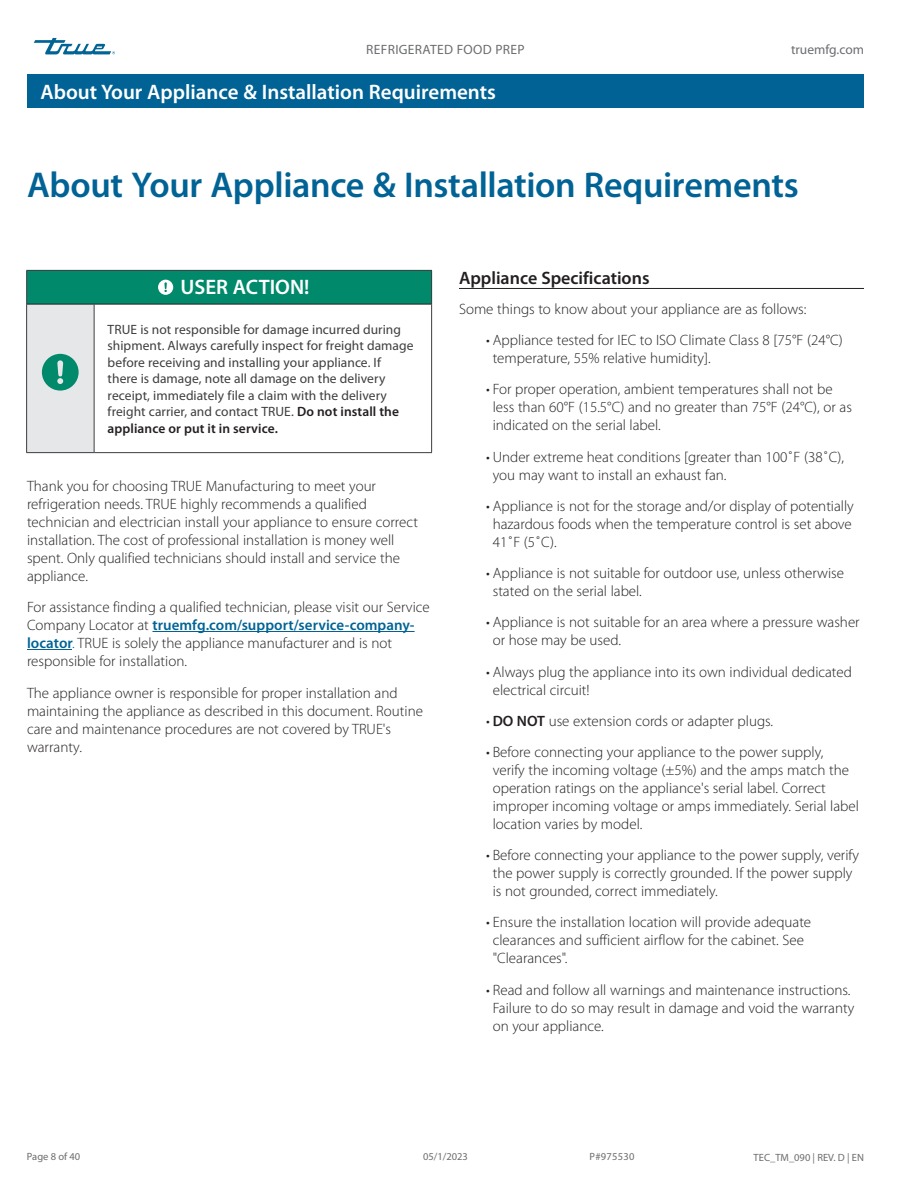
<style>
.page{position:relative;width:918px;height:1188px;background:#fff}
.page>*{position:absolute;margin:0;border:0;box-sizing:border-box;transform-origin:0 0}
.t1{font:600 36px "Myriad Pro";letter-spacing:-.01em;color:#016395}
.t2{font:600 21px "Myriad Pro";color:#fff}
.t3{font:600 18px "Myriad Pro";color:#231f20}
.t4{font:300 15px/18px "Myriad Pro";color:#231f20}
.t5{font:13.5px/16.5px "Myriad Pro";letter-spacing:.005em;color:#3e3e3f}
.t6{font:13.5px "Myriad Pro";letter-spacing:.025em;color:#6c6d70}
.t7{font:13.5px "Myriad Pro";color:#6c6d70}
.t8{font:10.5px "Myriad Pro";color:#6c6d70}
.s1{font-weight:600;color:#231f20}
.s2{font-weight:600;color:#016395}
.s3{color:#016395}
.s4{font-weight:600}
</style>
<div class="page">
<svg style="left:34px;top:38px;width:81px;height:16px"></svg>
<hr style="left:152px;top:631px;width:263px;height:1px;background:#016395">
<hr style="left:27px;top:649px;width:45px;height:1px;background:#016395">
<div style="left:27px;top:74px;width:837px;height:34px;background:#016395"></div>
<div style="left:27px;top:270px;width:405px;height:34px;background:#00896b"></div>
<div style="left:27px;top:304px;width:67px;height:149px;background:#e6e7e9"></div>
<hr style="left:26px;top:270px;width:68px;height:1px;background:#3e3e3f">
<hr style="left:26px;top:271px;width:1px;height:33px;background:#3e3e3f">
<hr style="left:94px;top:270px;width:338px;height:1px;background:#3e3e3f">
<hr style="left:431px;top:271px;width:1px;height:33px;background:#3e3e3f">
<hr style="left:26px;top:304px;width:1px;height:148px;background:#3e3e3f">
<hr style="left:94px;top:304px;width:1px;height:148px;background:#3e3e3f">
<hr style="left:431px;top:304px;width:1px;height:148px;background:#3e3e3f">
<hr style="left:26px;top:452px;width:68px;height:1px;background:#3e3e3f">
<hr style="left:94px;top:452px;width:338px;height:1px;background:#3e3e3f">
<hr style="left:27px;top:304px;width:67px;height:1px;background:#231f20">
<hr style="left:94px;top:304px;width:337px;height:1px;background:#231f20">
<svg style="left:158px;top:280px;width:15px;height:15px"></svg>
<svg style="left:42px;top:354px;width:37px;height:37px"></svg>
<hr style="left:459px;top:288px;width:405px;height:1px;background:#231f20">
<p class="t6" style="left:366px;top:42px;width:160px">REFRIGERATED FOOD PREP</p>
<p class="t7" style="left:791px;top:42px;width:74px">truemfg.com</p>
<h2 class="t2" style="left:40px;top:80px;width:457px">About Your Appliance &amp; Installation Requirements</h2>
<h1 class="t1" style="left:27px;top:164px;width:773px">About Your Appliance &amp; Installation Requirements</h1>
<h2 class="t2" style="left:181px;top:276px;width:130px">USER ACTION!</h2>
<p class="t5" style="left:108px;top:321px;width:307px">TRUE is not responsible for damage incurred during shipment. Always carefully inspect for freight damage before receiving and installing your appliance. If there is damage, note all damage on the delivery receipt, immediately file a claim with the delivery freight carrier, and contact TRUE. <span class="s1">Do not install the appliance or put it in service.</span></p>
<p class="t4" style="left:27px;top:477px;width:392px">Thank you for choosing TRUE Manufacturing to meet your refrigeration needs. TRUE highly recommends a qualified technician and electrician install your appliance to ensure correct installation. The cost of professional installation is money well spent. Only qualified technicians should install and service the appliance.</p>
<p class="t4" style="left:27px;top:598px;width:404px">For assistance finding a qualified technician, please visit our Service Company Locator at <span class="s2">truemfg.com/support/service-company&shy;locator</span><span class="s3">.</span> TRUE is solely the appliance manufacturer and is not responsible for installation.</p>
<p class="t4" style="left:27px;top:684px;width:397px">The appliance owner is responsible for proper installation and maintaining the appliance as described in this document. Routine care and maintenance procedures are not covered by TRUE's warranty.</p>
<p class="t3" style="left:459px;top:267px;width:192px">Appliance Specifications</p>
<p class="t4" style="left:459px;top:300px;width:349px">Some things to know about your appliance are as follows:</p>
<p class="t4" style="left:493px;top:331px;width:352px;text-indent:-7px">• Appliance tested for IEC to ISO Climate Class 8 [75°F (24°C) temperature, 55% relative humidity].</p>
<p class="t4" style="left:493px;top:381px;width:361px;text-indent:-7px">• For proper operation, ambient temperatures shall not be less than 60°F (15.5°C) and no greater than 75°F (24°C), or as indicated on the serial label.</p>
<p class="t4" style="left:493px;top:448px;width:353px;text-indent:-7px">• Under extreme heat conditions [greater than 100˚F (38˚C), you may want to install an exhaust fan.</p>
<p class="t4" style="left:493px;top:497px;width:363px;text-indent:-7px">• Appliance is not for the storage and/or display of potentially hazardous foods when the temperature control is set above<br>41˚F (5˚C).</p>
<p class="t4" style="left:493px;top:564px;width:353px;text-indent:-7px">• Appliance is not suitable for outdoor use, unless otherwise stated on the serial label.</p>
<p class="t4" style="left:493px;top:614px;width:368px;text-indent:-7px">• Appliance is not suitable for an area where a pressure washer or hose may be used.</p>
<p class="t4" style="left:493px;top:663px;width:361px;text-indent:-7px">• Always plug the appliance into its own individual dedicated electrical circuit!</p>
<p class="t4" style="left:486px;top:712px;width:289px">• <span class="s4">DO NOT</span> use extension cords or adapter plugs.</p>
<p class="t4" style="left:493px;top:743px;width:368px;text-indent:-7px">• Before connecting your appliance to the power supply, verify the incoming voltage (±5%) and the amps match the operation ratings on the appliance's serial label. Correct improper incoming voltage or amps immediately. Serial label location varies by model.</p>
<p class="t4" style="left:493px;top:846px;width:368px;text-indent:-7px">• Before connecting your appliance to the power supply, verify the power supply is correctly grounded. If the power supply is not grounded, correct immediately.</p>
<p class="t4" style="left:493px;top:914px;width:320px;text-indent:-7px">• Ensure the installation location will provide adequate clearances and sufficient airflow for the cabinet. See "Clearances".</p>
<p class="t4" style="left:493px;top:981px;width:363px;text-indent:-7px">• Read and follow all warnings and maintenance instructions.<br>Failure to do so may result in damage and void the warranty on your appliance.</p>
<p class="t8" style="left:27px;top:1150px;width:55px">Page 8 of 40</p>
<p class="t8" style="left:423px;top:1150px;width:46px">05/1/2023</p>
<p class="t8" style="left:590px;top:1150px;width:46px">P#975530</p>
<p class="t8" style="left:754px;top:1151px;width:112px">TEC_TM_090 | REV. D | EN</p>
</div>
